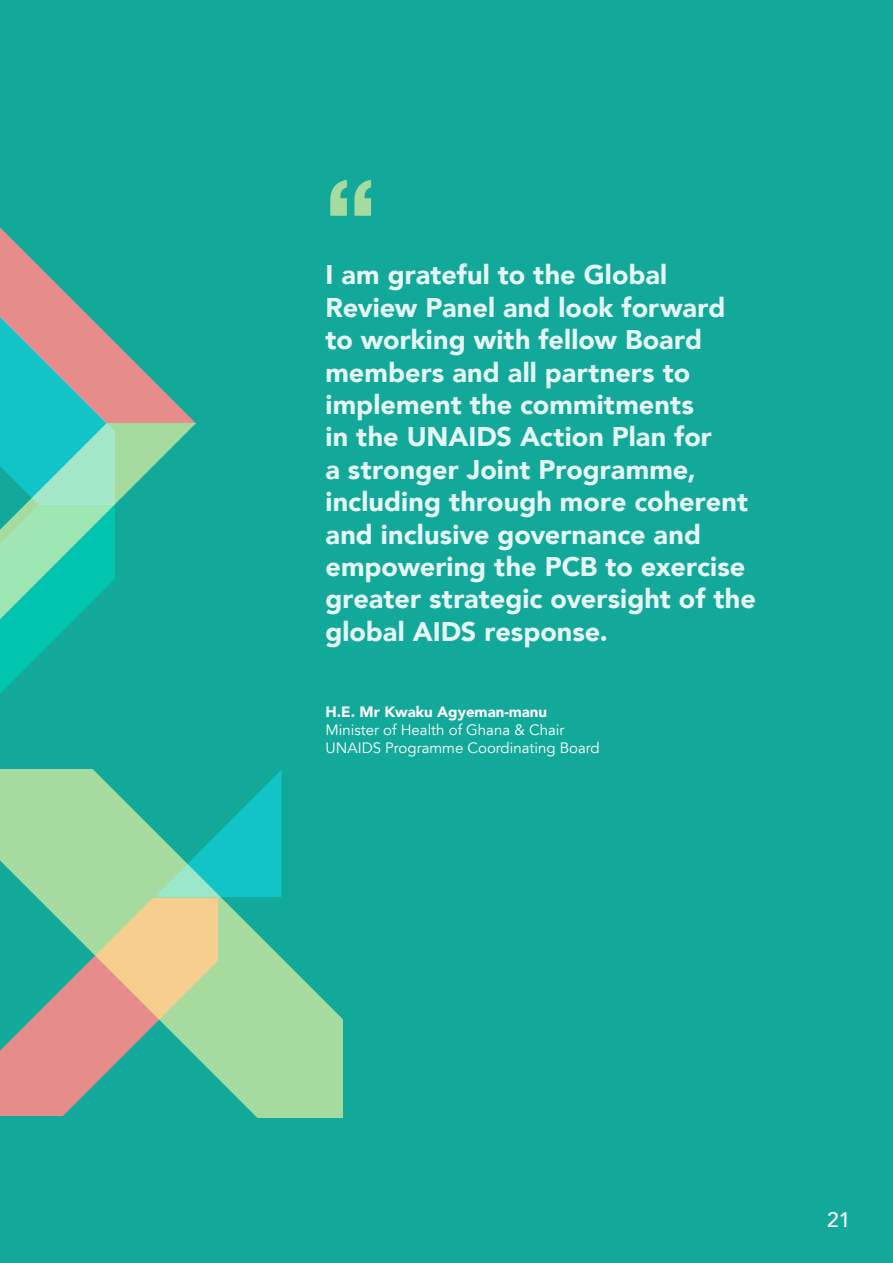
<style>
.page{position:relative;width:893px;height:1263px;background:#13a99a}
.page>*{position:absolute;margin:0;border:0;box-sizing:border-box;transform-origin:0 0}
.t1{font:700 105px "Akzidenz Grotesk BQ";color:#cec984}
.t2{font:900 27px/32.4px "Avenir LT";letter-spacing:.005em;color:#fff}
.t3{font:500 21px "Avenir LT";color:#fff}
.t4{font:15px/18px "Avenir LT";color:#fff}
.t5{font:900 15px "Avenir LT";color:#fff}
</style>
<div class="page">
<svg style="left:0;top:250px;width:18px;height:444px"></svg>
<svg style="left:1px;top:423px;width:195px;height:253px"></svg>
<svg style="left:1px;top:228px;width:195px;height:195px"></svg>
<svg style="left:0;top:770px;width:343px;height:347px"></svg>
<svg style="left:154px;top:770px;width:127px;height:127px"></svg>
<h1 class="t1" style="left:325px;top:157px;width:52px">“</h1>
<p class="t2" style="left:325px;top:259px;width:432px">I am grateful to the Global<br>Review Panel and look forward to working with fellow Board members and all partners to implement the commitments<br>in the UNAIDS Action Plan for<br>a stronger Joint Programme, including through more coherent and inclusive governance and empowering the PCB to exercise greater strategic oversight of the global AIDS response.</p>
<p class="t5" style="left:325px;top:703px;width:223px">H.E. Mr Kwaku Agyeman-manu</p>
<p class="t4" style="left:325px;top:721px;width:276px">Minister of Health of Ghana &amp; Chair<br>UNAIDS Programme Coordinating Board</p>
<p class="t3" style="left:827px;top:1208px;width:25px">21</p>
</div>
